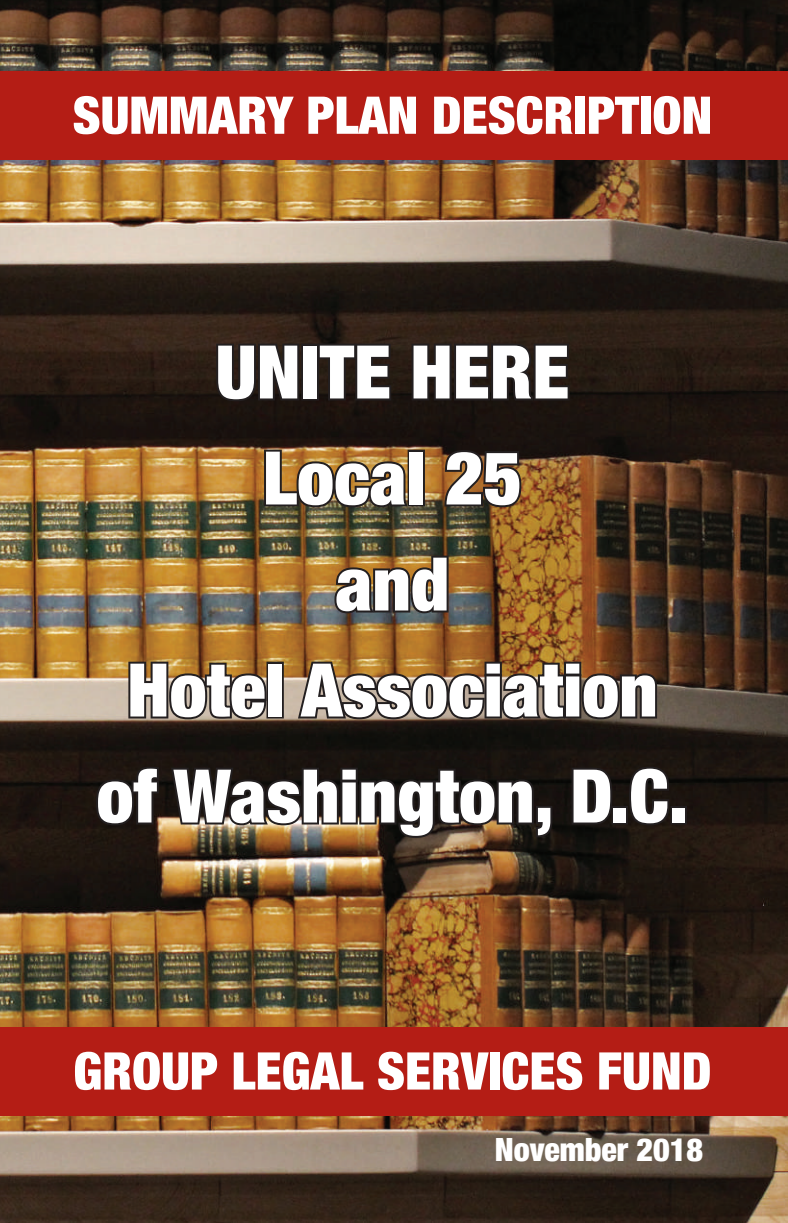
<style>
.page{position:relative;width:788px;height:1223px;background:#fff}
.page>*{position:absolute;margin:0;border:0;box-sizing:border-box;transform-origin:0 0}
.t1{font:900 condensed 74px/106px "Helvetica Neue";color:#fff;text-align:center}
.t2{font:900 condensed 52px "Helvetica Neue";color:#fff}
.t3{font:900 condensed 32px "Helvetica Neue";color:#fff}
</style>
<div class="page">
<img style="left:0;top:0;width:787px;height:1223px">
<svg style="left:213px;top:341px;width:88px;height:63px;background:#271d18"></svg>
<div style="left:301px;top:344px;width:18px;height:56px;border:4px solid #231f20"></div>
<svg style="left:316px;top:342px;width:77px;height:60px;background:#241b17"></svg>
<svg style="left:409px;top:342px;width:162px;height:61px;background:#231b17"></svg>
<img style="left:262px;top:448px;width:149px;height:62px">
<div style="left:407px;top:450px;width:18px;height:56px;border:4px solid #231f20"></div>
<img style="left:442px;top:447px;width:81px;height:63px">
<img style="left:331px;top:554px;width:119px;height:62px">
<svg style="left:126px;top:660px;width:143px;height:62px;background:#87745c"></svg>
<div style="left:266px;top:662px;width:18px;height:56px;border:4px solid #231f20"></div>
<img style="left:295px;top:659px;width:364px;height:63px">
<svg style="left:94px;top:764px;width:67px;height:64px;background:#201815"></svg>
<svg style="left:169px;top:765px;width:385px;height:75px;background:#362c22"></svg>
<svg style="left:569px;top:766px;width:45px;height:61px;background:#1c1714"></svg>
<div style="left:611px;top:806px;width:16px;height:18px;border:4px solid #231f20"></div>
<svg style="left:627px;top:764px;width:44px;height:64px;background:#1d1714"></svg>
<div style="left:670px;top:806px;width:16px;height:18px;border:4px solid #231f20"></div>
<div style="left:0;top:71px;width:787px;height:88px;background:#b41d15"></div>
<div style="left:0;top:1027px;width:787px;height:88px;background:#b41d15"></div>
<p class="t2" style="left:73px;top:72px;width:641px">SUMMARY PLAN DESCRIPTION</p>
<p class="t1" style="left:96px;top:315px;width:593px">UNITE HERE<br>Local 25<br>and<br>Hotel Association of Washington, D.C.</p>
<p class="t2" style="left:73px;top:1028px;width:639px">GROUP LEGAL SERVICES FUND</p>
<p class="t3" style="left:494px;top:1124px;width:210px">November 2018</p>
</div>
